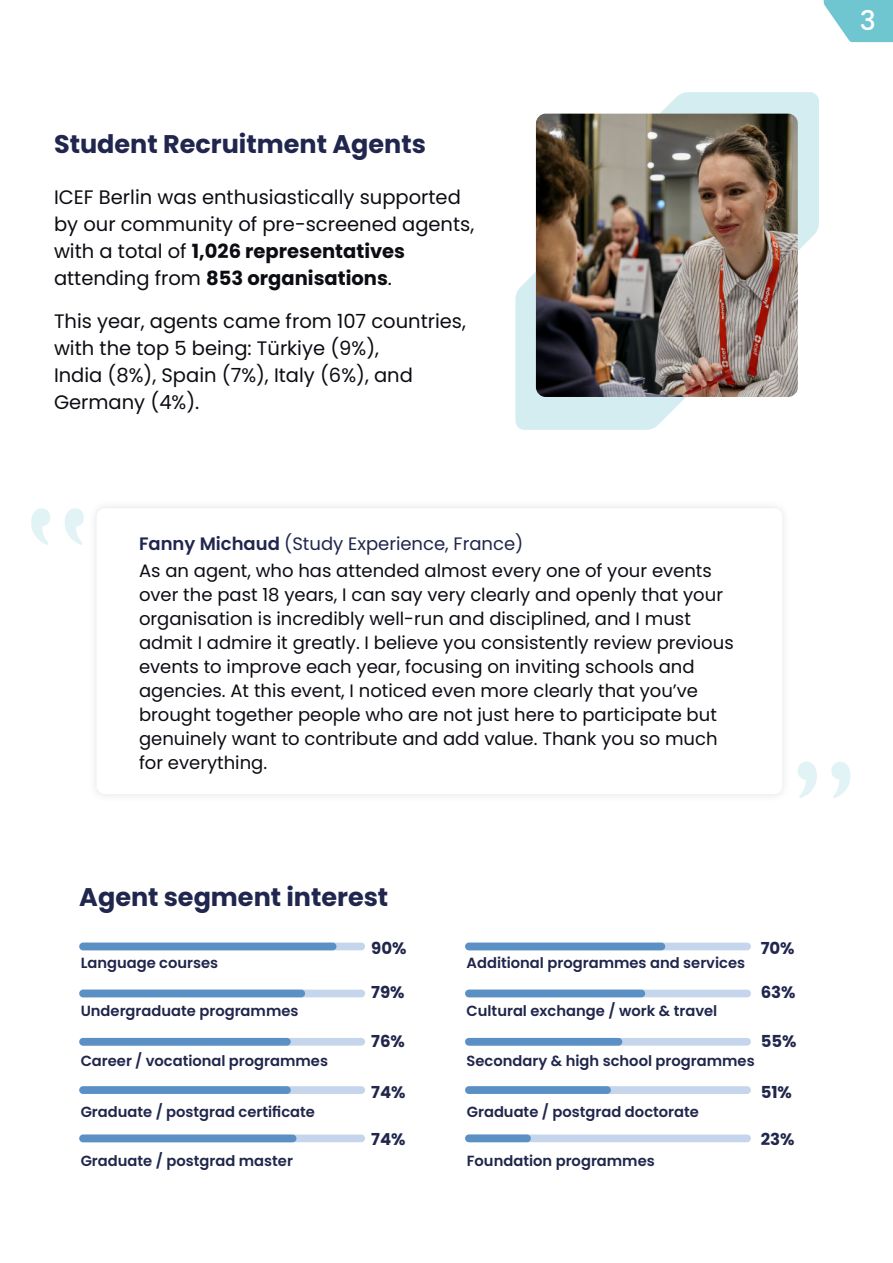
<style>
.page{position:relative;width:893px;height:1263px;background:#fff}
.page>*{position:absolute;margin:0;border:0;box-sizing:border-box;transform-origin:0 0}
.t1{font:500 27px "Poppins";color:#fff}
.t2{font:700 25.5px "Poppins";color:#20264d}
.t3{font:19.5px/27px "Poppins";color:#0c0d13}
.t4{font:18px/24px "Poppins";color:#0c0d13}
.t5{font:18px "Poppins";color:#20264d}
.t6{font:700 16.5px "Poppins";color:#20264c}
.t7{font:600 14.7px "Poppins";color:#20264c}
.s1{font-weight:700}
.s2{font-weight:600}
</style>
<div class="page">
<svg style="left:824px;top:0;width:69px;height:42px"></svg>
<svg style="left:567px;top:92px;width:252px;height:159px;fill:#d4edf0"></svg>
<svg style="left:515px;top:178px;width:171px;height:252px;fill:#d4edf0"></svg>
<img style="left:536px;top:114px;width:262px;height:283px">
<div style="left:88px;top:499px;width:704px;height:304px;background:#fafafa"></div>
<div style="left:97px;top:508px;width:685px;height:286px;background:#fff;border-radius:9px"></div>
<svg style="left:31px;top:508px;width:53px;height:37px"></svg>
<svg style="left:798px;top:761px;width:52px;height:37px"></svg>
<div style="left:79px;top:990px;width:286px;height:7px;background:#c5d5eb;border-radius:4px"></div>
<div style="left:79px;top:1038px;width:286px;height:8px;background:#c5d5eb;border-radius:4px"></div>
<div style="left:79px;top:943px;width:286px;height:7px;background:#c5d5eb;border-radius:4px"></div>
<div style="left:79px;top:943px;width:257px;height:7px;background:#5b90c5;border-radius:4px"></div>
<div style="left:79px;top:990px;width:226px;height:7px;background:#5b90c5;border-radius:4px"></div>
<div style="left:79px;top:1086px;width:286px;height:8px;background:#c5d5eb;border-radius:4px"></div>
<div style="left:79px;top:1086px;width:212px;height:8px;background:#5b90c5;border-radius:4px"></div>
<div style="left:79px;top:1134px;width:286px;height:8px;background:#c5d5eb;border-radius:4px"></div>
<div style="left:79px;top:1134px;width:217px;height:8px;background:#5b90c5;border-radius:4px"></div>
<div style="left:79px;top:1038px;width:212px;height:8px;background:#5b90c5;border-radius:4px"></div>
<div style="left:465px;top:1134px;width:286px;height:8px;background:#c5d5eb;border-radius:4px"></div>
<div style="left:465px;top:1134px;width:66px;height:8px;background:#5b90c5;border-radius:4px"></div>
<div style="left:465px;top:943px;width:286px;height:7px;background:#c5d5eb;border-radius:4px"></div>
<div style="left:465px;top:943px;width:200px;height:7px;background:#5b90c5;border-radius:4px"></div>
<div style="left:465px;top:990px;width:286px;height:7px;background:#c5d5eb;border-radius:4px"></div>
<div style="left:465px;top:990px;width:180px;height:7px;background:#5b90c5;border-radius:4px"></div>
<div style="left:465px;top:1038px;width:286px;height:8px;background:#c5d5eb;border-radius:4px"></div>
<div style="left:465px;top:1038px;width:157px;height:8px;background:#5b90c5;border-radius:4px"></div>
<div style="left:465px;top:1086px;width:286px;height:8px;background:#c5d5eb;border-radius:4px"></div>
<div style="left:465px;top:1086px;width:146px;height:8px;background:#5b90c5;border-radius:4px"></div>
<h2 class="t2" style="left:54px;top:128px;width:373px">Student Recruitment Agents</h2>
<p class="t3" style="left:54px;top:184px;width:422px">ICEF Berlin was enthusiastically supported by our community of pre-screened agents, with a total of <span class="s1">1,026 representatives </span>attending from <span class="s1">853 organisations</span>.</p>
<p class="t3" style="left:54px;top:308px;width:413px">This year, agents came from 107 countries, with the top 5 being: Türkiye (9%),<br>India (8%), Spain (7%), Italy (6%), and<br>Germany (4%).</p>
<p class="t5" style="left:139px;top:533px;width:386px"><span class="s2">Fanny Michaud</span> (Study Experience, France)</p>
<p class="t4" style="left:139px;top:558px;width:596px">As an agent, who has attended almost every one of your events over the past 18 years, I can say very clearly and openly that your organisation is incredibly well-run and disciplined, and I must admit I admire it greatly. I believe you consistently review previous events to improve each year, focusing on inviting schools and agencies. At this event, I noticed even more clearly that you’ve brought together people who are not just here to participate but genuinely want to contribute and add value. Thank you so much for everything.</p>
<h2 class="t2" style="left:79px;top:882px;width:311px">Agent segment interest</h2>
<p class="t7" style="left:81px;top:954px;width:139px">Language courses</p>
<p class="t7" style="left:81px;top:1002px;width:219px">Undergraduate programmes</p>
<p class="t7" style="left:81px;top:1052px;width:249px">Career / vocational programmes</p>
<p class="t7" style="left:81px;top:1103px;width:236px">Graduate / postgrad certificate</p>
<p class="t7" style="left:81px;top:1152px;width:214px">Graduate / postgrad master</p>
<p class="t6" style="left:371px;top:938px;width:37px">90%</p>
<p class="t6" style="left:371px;top:982px;width:35px">79%</p>
<p class="t6" style="left:371px;top:1031px;width:35px">76%</p>
<p class="t6" style="left:371px;top:1082px;width:36px">74%</p>
<p class="t6" style="left:371px;top:1129px;width:36px">74%</p>
<p class="t6" style="left:761px;top:938px;width:35px">70%</p>
<p class="t6" style="left:761px;top:982px;width:36px">63%</p>
<p class="t6" style="left:761px;top:1032px;width:37px">55%</p>
<p class="t6" style="left:761px;top:1082px;width:33px">51%</p>
<p class="t6" style="left:761px;top:1129px;width:35px">23%</p>
<p class="t7" style="left:466px;top:954px;width:280px">Additional programmes and services</p>
<p class="t7" style="left:466px;top:1002px;width:252px">Cultural exchange / work &amp; travel</p>
<p class="t7" style="left:466px;top:1052px;width:290px">Secondary &amp; high school programmes</p>
<p class="t7" style="left:467px;top:1103px;width:234px">Graduate / postgrad doctorate</p>
<p class="t7" style="left:467px;top:1152px;width:189px">Foundation programmes</p>
<h1 class="t1" style="left:860px;top:5px;width:18px">3</h1>
</div>
